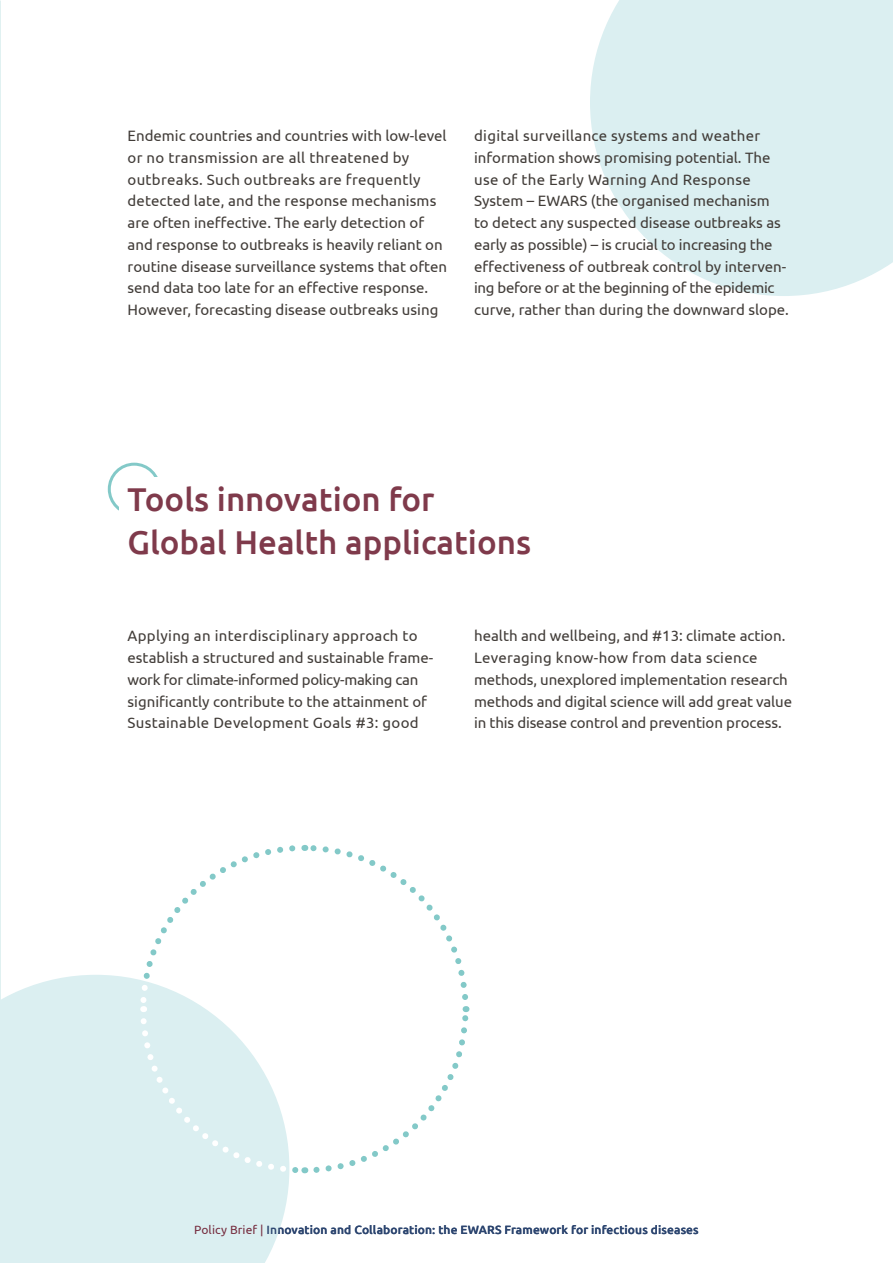
<style>
.page{position:relative;width:893px;height:1263px;background:#fff}
.page>*{position:absolute;margin:0;border:0;box-sizing:border-box;transform-origin:0 0}
.t1{font:500 33px/43.5px "Ubuntu";color:#7f3a4b}
.t2{font:15px/21.8px "Ubuntu";color:#413c38}
.t3{font:500 12px "Ubuntu";letter-spacing:.01em;color:#2d4670}
.s1{font-weight:400;color:#762d3f}
</style>
<div class="page">
<div style="left:108px;top:463px;width:53px;height:52px;border:3px solid #83c9c8;border-radius:50%"></div>
<div style="left:119px;top:477px;width:42px;height:41px;background:#fff"></div>
<div style="left:0;top:975px;width:289px;height:288px;background:#dbeff1"></div>
<svg style="left:137px;top:845px;width:333px;height:331px"></svg>
<svg style="left:590px;top:0;width:303px;height:296px;background:#dff0f2"></svg>
<p class="t2" style="left:128px;top:124px;width:321px">Endemic countries and countries with low-level or no transmission are all threatened by outbreaks. Such outbreaks are frequently detected late, and the response mechanisms are often ineffective. The early detection of and response to outbreaks is heavily reliant on routine disease surveillance systems that often send data too late for an effective response.<br>However, forecasting disease outbreaks using</p>
<p class="t2" style="left:474px;top:124px;width:316px">digital surveillance systems and weather information shows promising potential. The use of the Early Warning And Response System – EWARS (the organised mechanism<br>to detect any suspected disease outbreaks as early as possible) – is crucial to increasing the effectiveness of outbreak control by interven&shy;ing before or at the beginning of the epidemic curve, rather than during the downward slope.</p>
<h1 class="t1" style="left:128px;top:476px;width:405px">Tools innovation for<br>Global Health applications</h1>
<p class="t2" style="left:128px;top:625px;width:307px">Applying an interdisciplinary approach to establish a structured and sustainable frame&shy;work for climate-informed policy-making can significantly contribute to the attainment of Sustainable Development Goals #3: good</p>
<p class="t2" style="left:474px;top:625px;width:319px">health and wellbeing, and #13: climate action.<br>Leveraging know-how from data science methods, unexplored implementation research methods and digital science will add great value in this disease control and prevention process.</p>
<p class="t3" style="left:194px;top:1222px;width:506px"><span class="s1">Policy Brief |</span> Innovation and Collaboration: the EWARS Framework for infectious diseases</p>
</div>
